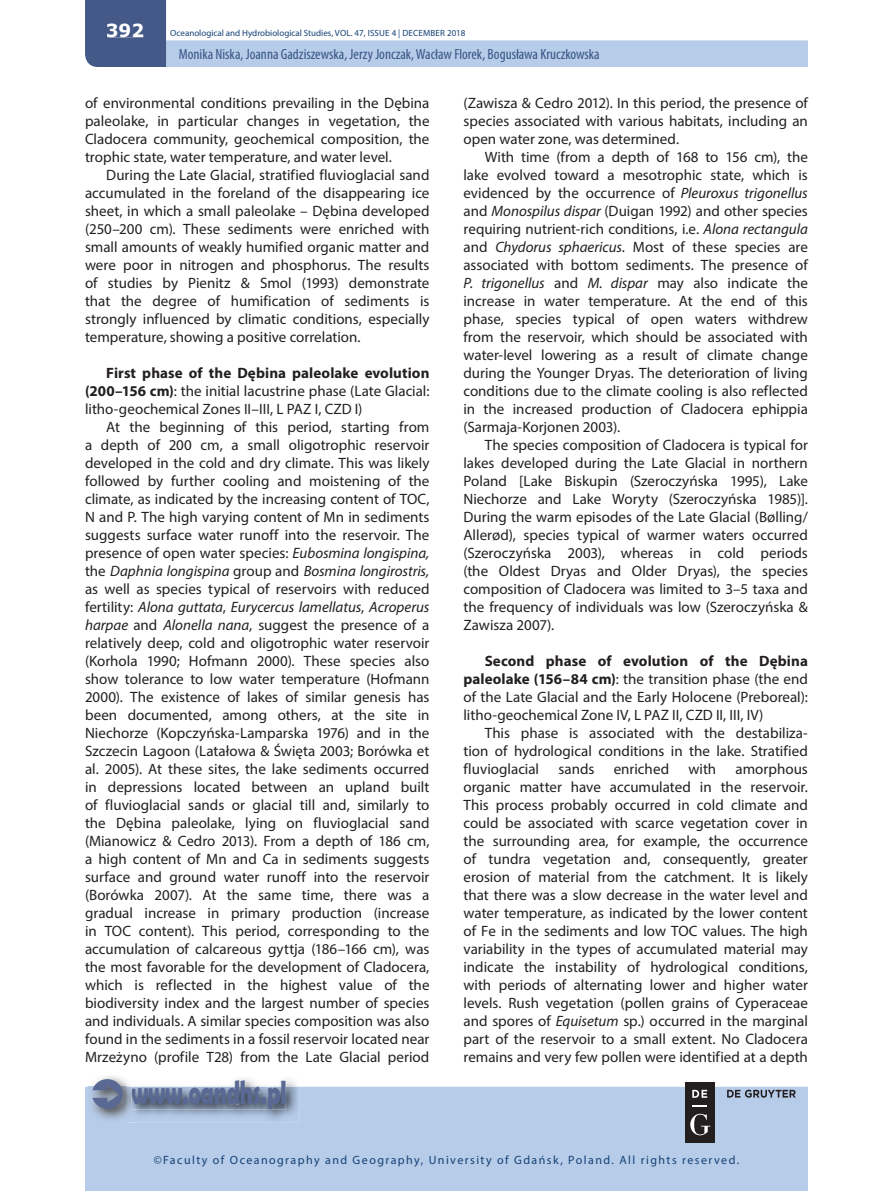
<style>
.page{position:relative;width:893px;height:1191px;background:#fff}
.page>*{position:absolute;margin:0;border:0;box-sizing:border-box;transform-origin:0 0}
.t1{font:700 33.75px "Berlin Sans FB Demi";color:#596994;scale:.67 1}
.t2{font:700 18px "Verdana";color:#fff}
.t3{font:15px/18px "Myriad Pro";color:#231f20;text-align:justify}
.t4{font:condensed 15px "Myriad Pro";color:#395586}
.t5{font:12px "Myriad Pro";letter-spacing:.12em;color:#144176}
.t6{font:9px "Myriad Pro";color:#144176}
.s1{font-weight:700}
.s2{font-style:italic}
</style>
<div class="page">
<div style="left:85px;top:1086px;width:723px;height:105px;background:#b7cce8"></div>
<svg style="left:85px;top:0;width:723px;height:67px"></svg>
<div style="left:107px;top:24px;width:36px;height:13px;background:#455988"></div>
<div style="left:179px;top:49px;width:420px;height:14px;background:#b7cce8"></div>
<img style="left:88px;top:1086px;width:211px;height:36px">
<img style="left:127px;top:1110px;width:9px;height:12px">
<svg style="left:92px;top:1076px;width:194px;height:34px"></svg>
<div style="left:685px;top:1081px;width:30px;height:61px;background:#231f20"></div>
<svg style="left:692px;top:1105px;width:15px;height:1px"></svg>
<svg style="left:692px;top:1089px;width:15px;height:8px"></svg>
<svg style="left:690px;top:1113px;width:20px;height:22px"></svg>
<svg style="left:727px;top:1089px;width:69px;height:8px"></svg>
<p class="t2" style="left:106px;top:18px;width:40px">392</p>
<p class="t6" style="left:170px;top:28px;width:297px">Oceanological and Hydrobiological Studies, VOL. 47, ISSUE 4 | DECEMBER 2018</p>
<p class="t4" style="left:179px;top:45px;width:422px">Monika Niska, Joanna Gadziszewska, Jerzy Jonczak, Wacław Florek, Bogusława Kruczkowska</p>
<p class="t3" style="left:85px;top:94px;width:346px">of environmental conditions prevailing in the Dębina paleolake, in particular changes in vegetation, the Cladocera community, geochemical composition, the trophic state, water temperature, and water level.</p>
<p class="t3" style="left:85px;top:166px;width:346px;text-indent:21px">During the Late Glacial, stratified fluvioglacial sand accumulated in the foreland of the disappearing ice sheet, in which a small paleolake – Dębina developed (250–200 cm). These sediments were enriched with small amounts of weakly humified organic matter and were poor in nitrogen and phosphorus. The results of studies by Pienitz &amp; Smol (1993) demonstrate that the degree of humification of sediments is strongly influenced by climatic conditions, especially temperature, showing a positive correlation.</p>
<p class="t3" style="left:85px;top:364px;width:346px;text-indent:21px"><span class="s1">First phase of the Dębina paleolake evolution (200–156 cm)</span>: the initial lacustrine phase (Late Glacial: litho-geochemical Zones II–III, L PAZ I, CZD I)</p>
<p class="t3" style="left:85px;top:418px;width:346px;text-indent:21px">At the beginning of this period, starting from a depth of 200 cm, a small oligotrophic reservoir developed in the cold and dry climate. This was likely followed by further cooling and moistening of the climate, as indicated by the increasing content of TOC, N and P. The high varying content of Mn in sediments suggests surface water runoff into the reservoir. The presence of open water species: <span class="s2">Eubosmina longispina, </span>the <span class="s2">Daphnia longispina</span> group and <span class="s2">Bosmina longirostris, </span>as well as species typical of reservoirs with reduced fertility: <span class="s2">Alona guttata</span>, <span class="s2">Eurycercus lamellatus</span>, <span class="s2">Acroperus harpae</span> and <span class="s2">Alonella nana</span>, suggest the presence of a relatively deep, cold and oligotrophic water reservoir (Korhola 1990; Hofmann 2000). These species also show tolerance to low water temperature (Hofmann 2000). The existence of lakes of similar genesis has been documented, among others, at the site in Niechorze (Kopczyńska-Lamparska 1976) and in the Szczecin Lagoon (Latałowa &amp; Święta 2003; Borówka et al. 2005). At these sites, the lake sediments occurred in depressions located between an upland built of fluvioglacial sands or glacial till and, similarly to the Dębina paleolake, lying on fluvioglacial sand (Mianowicz &amp; Cedro 2013). From a depth of 186 cm, a high content of Mn and Ca in sediments suggests surface and ground water runoff into the reservoir (Borówka 2007). At the same time, there was a gradual increase in primary production (increase in TOC content). This period, corresponding to the accumulation of calcareous gyttja (186–166 cm), was the most favorable for the development of Cladocera, which is reflected in the highest value of the biodiversity index and the largest number of species and individuals. A similar species composition was also found in the sediments in a fossil reservoir located near Mrzeżyno (profile T28) from the Late Glacial period</p>
<h1 class="t1" style="left:131px;top:1073px;width:233px">www.oandhs.pl</h1>
<p class="t3" style="left:463px;top:94px;width:346px">(Zawisza &amp; Cedro 2012). In this period, the presence of species associated with various habitats, including an open water zone, was determined.</p>
<p class="t3" style="left:463px;top:148px;width:346px;text-indent:21px">With time (from a depth of 168 to 156 cm), the lake evolved toward a mesotrophic state, which is evidenced by the occurrence of <span class="s2">Pleuroxus trigonellus </span>and <span class="s2">Monospilus dispar</span> (Duigan 1992) and other species requiring nutrient-rich conditions, i.e. <span class="s2">Alona rectangula </span>and <span class="s2">Chydorus sphaericus</span>. Most of these species are associated with bottom sediments. The presence of <span class="s2">P. trigonellus</span> and <span class="s2">M. dispar</span> may also indicate the increase in water temperature. At the end of this phase, species typical of open waters withdrew from the reservoir, which should be associated with water-level lowering as a result of climate change during the Younger Dryas. The deterioration of living conditions due to the climate cooling is also reflected in the increased production of Cladocera ephippia (Sarmaja-Korjonen 2003).</p>
<p class="t3" style="left:463px;top:436px;width:346px;text-indent:21px">The species composition of Cladocera is typical for lakes developed during the Late Glacial in northern Poland [Lake Biskupin (Szeroczyńska 1995), Lake Niechorze and Lake Woryty (Szeroczyńska 1985)].<br>During the warm episodes of the Late Glacial (Bølling/ Allerød), species typical of warmer waters occurred (Szeroczyńska 2003), whereas in cold periods (the Oldest Dryas and Older Dryas), the species composition of Cladocera was limited to 3–5 taxa and the frequency of individuals was low (Szeroczyńska &amp; Zawisza 2007).</p>
<p class="t3" style="left:463px;top:652px;width:346px;text-indent:21px"><span class="s1">Second phase of evolution of the Dębina paleolake (156–84 cm)</span>: the transition phase (the end of the Late Glacial and the Early Holocene (Preboreal): litho-geochemical Zone IV, L PAZ II, CZD II, III, IV)</p>
<p class="t3" style="left:463px;top:724px;width:346px;text-indent:21px">This phase is associated with the destabiliza&shy;tion of hydrological conditions in the lake. Stratified fluvioglacial</p>
<p class="t3" style="left:463px;top:760px;width:346px;text-indent:272px">amorphous organic matter have accumulated in the reservoir.<br>This process probably occurred in cold climate and could be associated with scarce vegetation cover in the surrounding area, for example, the occurrence of tundra vegetation and, consequently, greater erosion of material from the catchment. It is likely that there was a slow decrease in the water level and water temperature, as indicated by the lower content of Fe in the sediments and low TOC values. The high variability in the types of accumulated material may indicate the instability of hydrological conditions, with periods of alternating lower and higher water levels. Rush vegetation (pollen grains of Cyperaceae and spores of <span class="s2">Equisetum</span> sp.) occurred in the marginal part of the reservoir to a small extent. No Cladocera remains and very few pollen were identified at a depth</p>
<p class="t3" style="left:558px;top:760px;width:37px">sands</p>
<p class="t3" style="left:614px;top:760px;width:57px">enriched</p>
<p class="t3" style="left:688px;top:760px;width:29px">with</p>
<p class="t5" style="left:154px;top:1152px;width:587px">©Faculty of Oceanography and Geography, University of Gdańsk, Poland. All rights reserved.</p>
</div>
